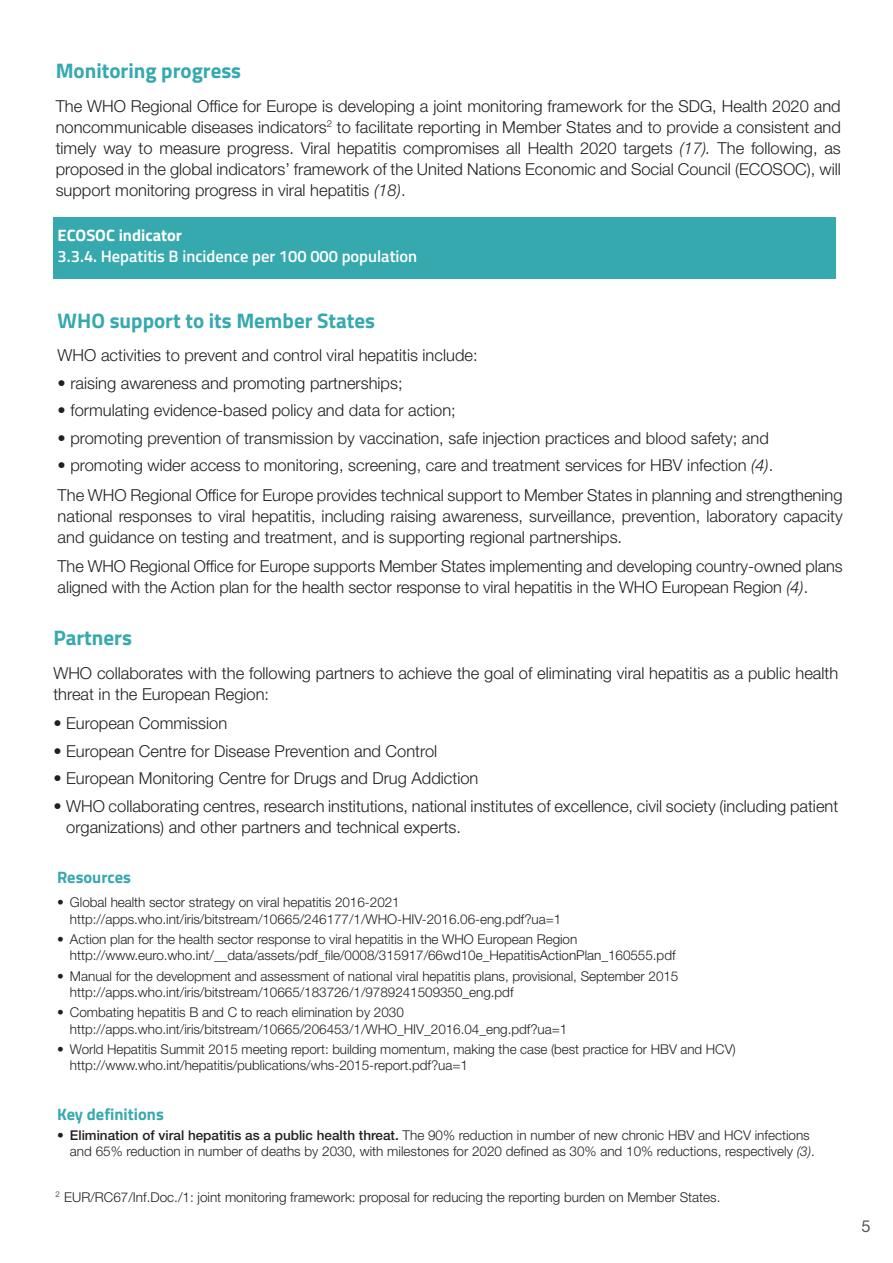
<style>
.page{position:relative;width:893px;height:1263px;background:#fff}
.page>*{position:absolute;margin:0;border:0;box-sizing:border-box;transform-origin:0 0}
.sottotitoli{font:700 21px "Titillium Web";color:#36a9af}
.TESTO_NORMALE{font:300 16.5px/21px "Helvetica Neue LT Std";color:#231f20}
.TESTO_NORMALE-2{font:600 16.5px "Titillium Web";color:#fff}
.TESTO_NORMALE-3{font:700 16.5px "Titillium Web";color:#fff}
.TESTO_NORMALE-4{font:700 16.5px "Titillium Web";color:#36a9af}
.sottotitoli-2{font:700 16.5px "Titillium Web";color:#36a9af}
.t1{font:16.5px "Helvetica Neue LT Std";color:#57585a}
.TESTO_NORMALE-5{font:300 13.5px "Helvetica Neue LT Std";letter-spacing:-.005em;color:#231f20}
.s1{font-style:italic}
.s2{font-weight:500}
</style>
<div class="page">
<div style="left:53px;top:218px;width:783px;height:61px;background:#36a9af"></div>
<p class="sottotitoli" style="left:56px;top:54px;width:187px">Monitoring progress</p>
<p class="TESTO_NORMALE" style="left:56px;top:95px;width:787px;text-align:justify">The WHO Regional Office for Europe is developing a joint monitoring framework for the SDG, Health 2020 and noncommunicable diseases indicators<sup>2</sup> to facilitate reporting in Member States and to provide a consistent and timely way to measure progress. Viral hepatitis compromises all Health 2020 targets <span class="s1">(17).</span> The following, as proposed in the global indicators’ framework of the United Nations Economic and Social Council (ECOSOC), will support monitoring progress in viral hepatitis <span class="s1">(18)</span>.</p>
<p class="TESTO_NORMALE-3" style="left:58px;top:222px;width:126px">ECOSOC indicator</p>
<p class="TESTO_NORMALE-2" style="left:58px;top:244px;width:361px">3.3.4. Hepatitis B incidence per 100 000 population</p>
<p class="sottotitoli" style="left:58px;top:304px;width:319px">WHO support to its Member States</p>
<p class="TESTO_NORMALE" style="left:58px;top:345px;width:421px">WHO activities to prevent and control viral hepatitis include:</p>
<p class="TESTO_NORMALE" style="left:58px;top:372px;width:346px">• raising awareness and promoting partnerships;</p>
<p class="TESTO_NORMALE" style="left:58px;top:399px;width:400px">• formulating evidence-based policy and data for action;</p>
<p class="TESTO_NORMALE" style="left:58px;top:427px;width:713px">• promoting prevention of transmission by vaccination, safe injection practices and blood safety; and</p>
<p class="TESTO_NORMALE" style="left:58px;top:454px;width:717px">• promoting wider access to monitoring, screening, care and treatment services for HBV infection <span class="s1">(4)</span>.</p>
<p class="TESTO_NORMALE" style="left:58px;top:484px;width:786px;text-align:justify">The WHO Regional Office for Europe provides technical support to Member States in planning and strengthening national responses to viral hepatitis, including raising awareness, surveillance, prevention, laboratory capacity and guidance on testing and treatment, and is supporting regional partnerships.</p>
<p class="TESTO_NORMALE" style="left:58px;top:555px;width:786px">The WHO Regional Office for Europe supports Member States implementing and developing country-owned plans aligned with the Action plan for the health sector response to viral hepatitis in the WHO European Region <span class="s1">(4)</span>.</p>
<p class="sottotitoli" style="left:53px;top:622px;width:80px">Partners</p>
<p class="TESTO_NORMALE" style="left:53px;top:662px;width:786px">WHO collaborates with the following partners to achieve the goal of eliminating viral hepatitis as a public health threat in the European Region:</p>
<p class="TESTO_NORMALE" style="left:53px;top:713px;width:175px">• European Commission</p>
<p class="TESTO_NORMALE" style="left:53px;top:740px;width:385px">• European Centre for Disease Prevention and Control</p>
<p class="TESTO_NORMALE" style="left:53px;top:767px;width:427px">• European Monitoring Centre for Drugs and Drug Addiction</p>
<p class="TESTO_NORMALE" style="left:66px;top:795px;width:774px;text-indent:-13px">• WHO collaborating centres, research institutions, national institutes of excellence, civil society (including patient organizations) and other partners and technical experts.</p>
<p class="sottotitoli-2" style="left:57px;top:864px;width:75px">Resources</p>
<p class="TESTO_NORMALE-5" style="left:57px;top:894px;width:344px">• Global health sector strategy on viral hepatitis 2016-2021</p>
<p class="TESTO_NORMALE-5" style="left:70px;top:910px;width:493px">http://apps.who.int/iris/bitstream/10665/246177/1/WHO-HIV-2016.06-eng.pdf?ua=1</p>
<p class="TESTO_NORMALE-5" style="left:57px;top:931px;width:522px">• Action plan for the health sector response to viral hepatitis in the WHO European Region</p>
<p class="TESTO_NORMALE-5" style="left:70px;top:947px;width:607px">http://www.euro.who.int/__data/assets/pdf_file/0008/315917/66wd10e_HepatitisActionPlan_160555.pdf</p>
<p class="TESTO_NORMALE-5" style="left:57px;top:968px;width:623px">• Manual for the development and assessment of national viral hepatitis plans, provisional, September 2015</p>
<p class="TESTO_NORMALE-5" style="left:70px;top:984px;width:445px">http://apps.who.int/iris/bitstream/10665/183726/1/9789241509350_eng.pdf</p>
<p class="TESTO_NORMALE-5" style="left:57px;top:1004px;width:348px">• Combating hepatitis B and C to reach elimination by 2030</p>
<p class="TESTO_NORMALE-5" style="left:70px;top:1020px;width:499px">http://apps.who.int/iris/bitstream/10665/206453/1/WHO_HIV_2016.04_eng.pdf?ua=1</p>
<p class="TESTO_NORMALE-5" style="left:57px;top:1041px;width:680px">• World Hepatitis Summit 2015 meeting report: building momentum, making the case (best practice for HBV and HCV)</p>
<p class="TESTO_NORMALE-5" style="left:70px;top:1057px;width:399px">http://www.who.int/hepatitis/publications/whs-2015-report.pdf?ua=1</p>
<p class="TESTO_NORMALE-4" style="left:57px;top:1101px;width:108px">Key definitions</p>
<p class="TESTO_NORMALE-5" style="left:57px;top:1127px;width:754px">• <span class="s2">Elimination of viral hepatitis as a public health threat.</span> The 90% reduction in number of new chronic HBV and HCV infections</p>
<p class="TESTO_NORMALE-5" style="left:70px;top:1143px;width:746px">and 65% reduction in number of deaths by 2030, with milestones for 2020 defined as 30% and 10% reductions, respectively <span class="s1">(3)</span>.</p>
<p class="TESTO_NORMALE-5" style="left:55px;top:1188px;width:666px"><sup>2</sup> EUR/RC67/Inf.Doc./1: joint monitoring framework: proposal for reducing the reporting burden on Member States.</p>
<p class="t1" style="left:861px;top:1216px;width:11px">5</p>
</div>
